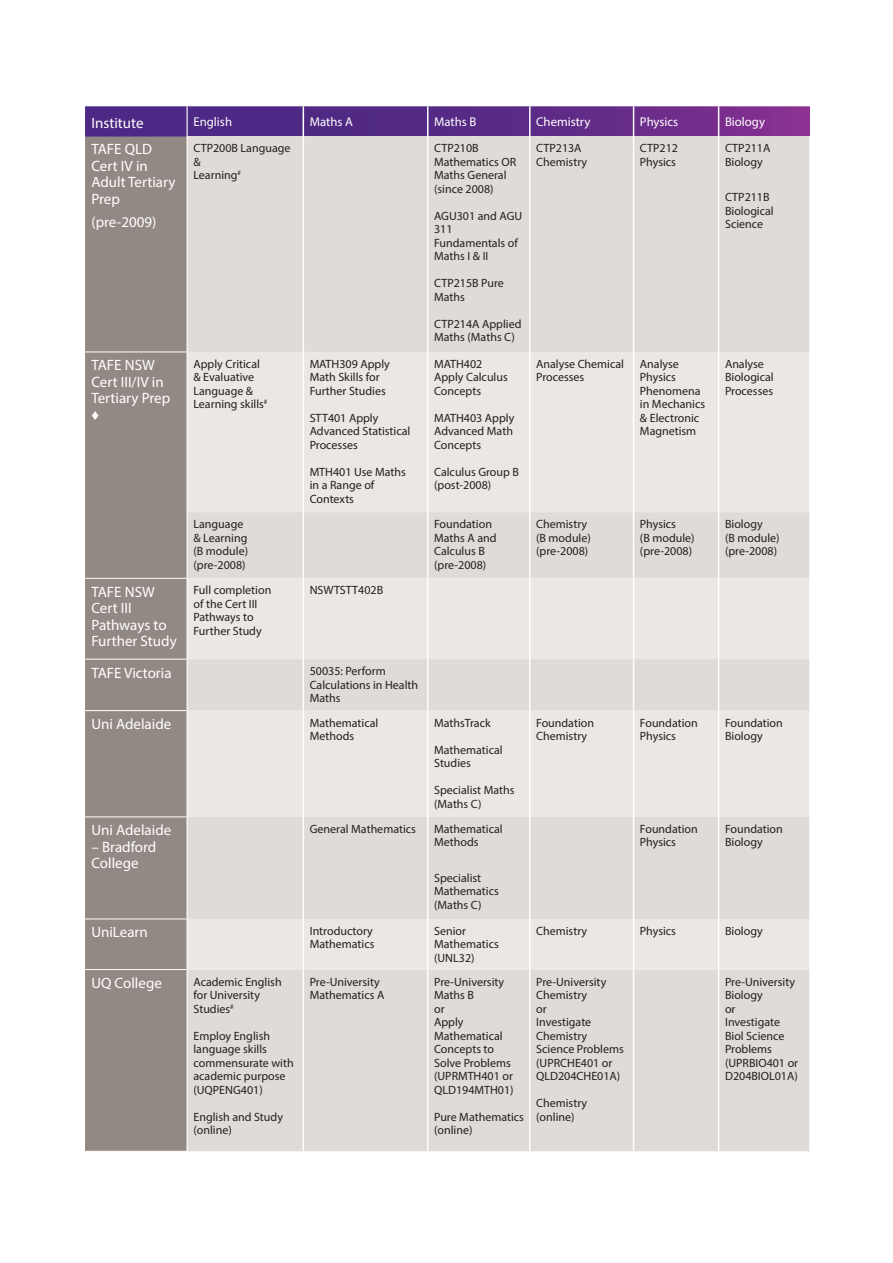
<style>
.page{position:relative;width:893px;height:1263px;background:#fff}
.page>*{position:absolute;margin:0;border:0;box-sizing:border-box;transform-origin:0 0}
.TABLE_HEAD{font:15px/16.5px "Myriad Pro";color:#fff}
.TABLE_HEAD-2{font:12.75px "Myriad Pro";color:#fff}
.table_body{font:12px/13.5px "Myriad Pro";color:#231f20}
.s1{font-family:"Arial"}
</style>
<div class="page">
<svg style="left:85px;top:106px;width:725px;height:30px;background:#5f2d88"></svg>
<div style="left:85px;top:137px;width:102px;height:1014px;background:#928884"></div>
<div style="left:188px;top:136px;width:621px;height:1015px;background:#e0dbd7"></div>
<svg style="left:188px;top:352px;width:621px;height:617px;background:#e6e2df"></svg>
<hr style="left:85px;top:352px;width:102px;height:1px;background:#fff">
<hr style="left:85px;top:578px;width:102px;height:1px;background:#fff">
<hr style="left:85px;top:659px;width:102px;height:1px;background:#fff">
<hr style="left:85px;top:710px;width:102px;height:1px;background:#fff">
<hr style="left:85px;top:816px;width:102px;height:1px;background:#fff">
<hr style="left:85px;top:918px;width:102px;height:1px;background:#fff">
<hr style="left:85px;top:969px;width:102px;height:1px;background:#fff">
<hr style="left:303px;top:136px;width:1px;height:216px;background:#fff">
<hr style="left:427px;top:136px;width:1px;height:216px;background:#fff">
<hr style="left:529px;top:136px;width:2px;height:216px;background:#fff">
<hr style="left:633px;top:136px;width:1px;height:216px;background:#fff">
<hr style="left:718px;top:136px;width:1px;height:216px;background:#fff">
<hr style="left:303px;top:352px;width:1px;height:160px;background:#fff">
<hr style="left:427px;top:352px;width:1px;height:160px;background:#fff">
<hr style="left:529px;top:352px;width:2px;height:160px;background:#fff">
<hr style="left:633px;top:352px;width:1px;height:160px;background:#fff">
<hr style="left:718px;top:352px;width:1px;height:160px;background:#fff">
<hr style="left:303px;top:512px;width:1px;height:66px;background:#fff">
<hr style="left:427px;top:512px;width:1px;height:66px;background:#fff">
<hr style="left:529px;top:512px;width:2px;height:66px;background:#fff">
<hr style="left:633px;top:512px;width:1px;height:66px;background:#fff">
<hr style="left:718px;top:512px;width:1px;height:66px;background:#fff">
<hr style="left:303px;top:578px;width:1px;height:81px;background:#fff">
<hr style="left:427px;top:578px;width:1px;height:81px;background:#fff">
<hr style="left:529px;top:578px;width:2px;height:81px;background:#fff">
<hr style="left:633px;top:578px;width:1px;height:81px;background:#fff">
<hr style="left:718px;top:578px;width:1px;height:81px;background:#fff">
<hr style="left:303px;top:659px;width:1px;height:52px;background:#fff">
<hr style="left:427px;top:659px;width:1px;height:52px;background:#fff">
<hr style="left:529px;top:659px;width:2px;height:52px;background:#fff">
<hr style="left:633px;top:659px;width:1px;height:52px;background:#fff">
<hr style="left:718px;top:659px;width:1px;height:52px;background:#fff">
<hr style="left:303px;top:711px;width:1px;height:106px;background:#fff">
<hr style="left:427px;top:711px;width:1px;height:106px;background:#fff">
<hr style="left:529px;top:711px;width:2px;height:106px;background:#fff">
<hr style="left:633px;top:711px;width:1px;height:106px;background:#fff">
<hr style="left:718px;top:711px;width:1px;height:106px;background:#fff">
<hr style="left:303px;top:817px;width:1px;height:102px;background:#fff">
<hr style="left:427px;top:817px;width:1px;height:102px;background:#fff">
<hr style="left:529px;top:817px;width:2px;height:102px;background:#fff">
<hr style="left:633px;top:817px;width:1px;height:102px;background:#fff">
<hr style="left:718px;top:817px;width:1px;height:102px;background:#fff">
<hr style="left:303px;top:919px;width:1px;height:50px;background:#fff">
<hr style="left:427px;top:919px;width:1px;height:50px;background:#fff">
<hr style="left:529px;top:919px;width:2px;height:50px;background:#fff">
<hr style="left:633px;top:919px;width:1px;height:50px;background:#fff">
<hr style="left:718px;top:919px;width:1px;height:50px;background:#fff">
<hr style="left:303px;top:969px;width:1px;height:182px;background:#fff">
<hr style="left:427px;top:969px;width:1px;height:182px;background:#fff">
<hr style="left:529px;top:969px;width:2px;height:182px;background:#fff">
<hr style="left:633px;top:969px;width:1px;height:182px;background:#fff">
<hr style="left:718px;top:969px;width:1px;height:182px;background:#fff">
<hr style="left:427px;top:106px;width:1px;height:30px;background:#fff">
<hr style="left:529px;top:106px;width:2px;height:30px;background:#fff">
<hr style="left:633px;top:106px;width:1px;height:30px;background:#fff">
<hr style="left:718px;top:106px;width:1px;height:30px;background:#fff">
<hr style="left:187px;top:106px;width:1px;height:30px;background:#fff">
<hr style="left:303px;top:106px;width:1px;height:30px;background:#fff">
<p class="TABLE_HEAD" style="left:91px;top:115px;width:54px">Institute</p>
<p class="TABLE_HEAD-2" style="left:193px;top:114px;width:40px">English</p>
<p class="TABLE_HEAD-2" style="left:310px;top:114px;width:45px">Maths A</p>
<p class="TABLE_HEAD-2" style="left:434px;top:114px;width:44px">Maths B</p>
<p class="TABLE_HEAD-2" style="left:536px;top:114px;width:56px">Chemistry</p>
<p class="TABLE_HEAD-2" style="left:640px;top:114px;width:40px">Physics</p>
<p class="TABLE_HEAD-2" style="left:725px;top:114px;width:42px">Biology</p>
<p class="TABLE_HEAD" style="left:91px;top:141px;width:86px">TAFE QLD<br>Cert IV in<br>Adult Tertiary<br>Prep</p>
<p class="TABLE_HEAD" style="left:91px;top:213px;width:67px">(pre-2009)</p>
<p class="table_body" style="left:193px;top:141px;width:99px">CTP200B Language &amp;<br>Learning<sup>#</sup></p>
<p class="table_body" style="left:434px;top:141px;width:84px">CTP210B<br>Mathematics OR<br>Maths General (since 2008)</p>
<p class="table_body" style="left:434px;top:209px;width:90px">AGU301 and AGU<br>311<br>Fundamentals of<br>Maths I &amp; II</p>
<p class="table_body" style="left:434px;top:276px;width:71px">CTP215B Pure<br>Maths</p>
<p class="table_body" style="left:434px;top:317px;width:89px">CTP214A Applied<br>Maths (Maths C)</p>
<p class="table_body" style="left:536px;top:141px;width:53px">CTP213A<br>Chemistry</p>
<p class="table_body" style="left:640px;top:141px;width:40px">CTP212<br>Physics</p>
<p class="table_body" style="left:725px;top:141px;width:47px">CTP211A<br>Biology</p>
<p class="table_body" style="left:725px;top:190px;width:50px">CTP211B<br>Biological<br>Science</p>
<p class="TABLE_HEAD" style="left:91px;top:357px;width:80px">TAFE NSW<br>Cert III/IV in<br>Tertiary Prep <span class="s1">♦</span></p>
<p class="table_body" style="left:193px;top:357px;width:75px">Apply Critical &amp; Evaluative<br>Language &amp;<br>Learning skills<sup>#</sup></p>
<p class="table_body" style="left:310px;top:357px;width:82px">MATH309 Apply<br>Math Skills for<br>Further Studies</p>
<p class="table_body" style="left:310px;top:411px;width:102px">STT401 Apply<br>Advanced Statistical<br>Processes</p>
<p class="table_body" style="left:310px;top:465px;width:98px">MTH401 Use Maths in a Range of<br>Contexts</p>
<p class="table_body" style="left:434px;top:357px;width:75px">MATH402<br>Apply Calculus<br>Concepts</p>
<p class="table_body" style="left:434px;top:411px;width:82px;text-align:justify">MATH403 Apply Advanced Math Concepts</p>
<p class="table_body" style="left:434px;top:465px;width:86px">Calculus Group B (post-2008)</p>
<p class="table_body" style="left:536px;top:357px;width:89px">Analyse Chemical<br>Processes</p>
<p class="table_body" style="left:640px;top:357px;width:67px">Analyse<br>Physics<br>Phenomena in Mechanics &amp; Electronic<br>Magnetism</p>
<p class="table_body" style="left:725px;top:357px;width:50px">Analyse<br>Biological<br>Processes</p>
<p class="table_body" style="left:193px;top:517px;width:56px">Language &amp; Learning (B module) (pre-2008)</p>
<p class="table_body" style="left:434px;top:517px;width:64px">Foundation<br>Maths A and<br>Calculus B (pre-2008)</p>
<p class="table_body" style="left:536px;top:517px;width:56px">Chemistry (B module) (pre-2008)</p>
<p class="table_body" style="left:640px;top:517px;width:56px">Physics<br>(B module) (pre-2008)</p>
<p class="table_body" style="left:725px;top:517px;width:56px">Biology<br>(B module) (pre-2008)</p>
<p class="TABLE_HEAD" style="left:91px;top:583px;width:87px">TAFE NSW<br>Cert III<br>Pathways to<br>Further Study</p>
<p class="table_body" style="left:193px;top:583px;width:79px">Full completion of the Cert III<br>Pathways to<br>Further Study</p>
<p class="table_body" style="left:310px;top:583px;width:75px">NSWTSTT402B</p>
<p class="TABLE_HEAD" style="left:91px;top:664px;width:82px">TAFE Victoria</p>
<p class="table_body" style="left:310px;top:664px;width:110px">50035: Perform<br>Calculations in Health<br>Maths</p>
<p class="TABLE_HEAD" style="left:91px;top:715px;width:81px">Uni Adelaide</p>
<p class="table_body" style="left:310px;top:716px;width:70px">Mathematical<br>Methods</p>
<p class="table_body" style="left:434px;top:716px;width:58px">MathsTrack</p>
<p class="table_body" style="left:434px;top:743px;width:70px">Mathematical<br>Studies</p>
<p class="table_body" style="left:434px;top:783px;width:82px">Specialist Maths (Maths C)</p>
<p class="TABLE_HEAD" style="left:91px;top:822px;width:81px">Uni Adelaide</p>
<p class="TABLE_HEAD" style="left:91px;top:838px;width:66px">– Bradford<br>College</p>
<p class="table_body" style="left:310px;top:822px;width:108px">General Mathematics</p>
<p class="table_body" style="left:434px;top:822px;width:70px">Mathematical<br>Methods</p>
<p class="table_body" style="left:434px;top:871px;width:66px">Specialist<br>Mathematics (Maths C)</p>
<p class="table_body" style="left:536px;top:716px;width:59px">Foundation<br>Chemistry</p>
<p class="table_body" style="left:640px;top:716px;width:59px">Foundation<br>Physics</p>
<p class="table_body" style="left:725px;top:716px;width:59px">Foundation<br>Biology</p>
<p class="table_body" style="left:640px;top:822px;width:59px">Foundation<br>Physics</p>
<p class="table_body" style="left:725px;top:822px;width:59px">Foundation<br>Biology</p>
<p class="TABLE_HEAD" style="left:91px;top:924px;width:58px">UniLearn</p>
<p class="table_body" style="left:310px;top:924px;width:66px">Introductory<br>Mathematics</p>
<p class="table_body" style="left:434px;top:924px;width:66px">Senior<br>Mathematics (UNL32)</p>
<p class="table_body" style="left:536px;top:924px;width:53px">Chemistry</p>
<p class="table_body" style="left:640px;top:924px;width:38px">Physics</p>
<p class="table_body" style="left:725px;top:924px;width:39px">Biology</p>
<p class="TABLE_HEAD" style="left:91px;top:974px;width:72px">UQ College</p>
<p class="table_body" style="left:193px;top:974px;width:90px">Academic English for University<br>Studies<sup>#</sup></p>
<p class="table_body" style="left:193px;top:1028px;width:102px">Employ English language skills commensurate with academic purpose (UQPENG401)</p>
<p class="table_body" style="left:193px;top:1109px;width:91px">English and Study (online)</p>
<p class="table_body" style="left:310px;top:974px;width:76px">Pre-University<br>Mathematics A</p>
<p class="table_body" style="left:434px;top:974px;width:81px">Pre-University<br>Maths B<br>or<br>Apply<br>Mathematical<br>Concepts to<br>Solve Problems (UPRMTH401 or<br>QLD194MTH01)</p>
<p class="table_body" style="left:434px;top:1109px;width:91px">Pure Mathematics (online)</p>
<p class="table_body" style="left:536px;top:974px;width:89px">Pre-University<br>Chemistry<br>or<br>Investigate<br>Chemistry<br>Science Problems (UPRCHE401 or<br>QLD204CHE01A)</p>
<p class="table_body" style="left:536px;top:1096px;width:53px">Chemistry (online)</p>
<p class="table_body" style="left:725px;top:974px;width:75px">Pre-University<br>Biology<br>or<br>Investigate<br>Biol Science<br>Problems (UPRBIO401 or<br>D204BIOL01A)</p>
</div>
